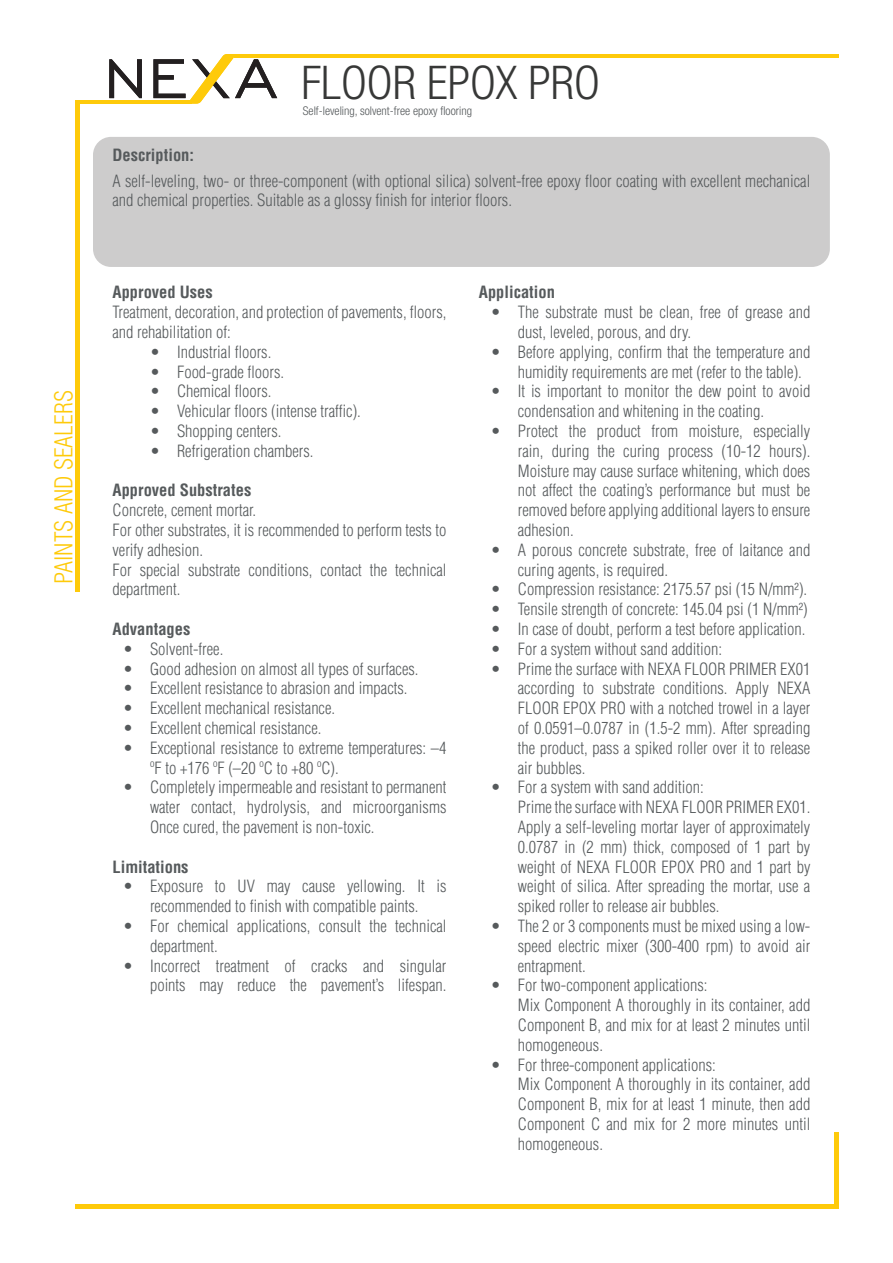
<style>
.page{position:relative;width:893px;height:1263px;background:#fff}
.page>*{position:absolute;margin:0;border:0;box-sizing:border-box;transform-origin:0 0}
.t1{font:300 condensed 46.5px "Helvetica Neue LT Com";color:#373837}
.t2{font:300 condensed 24px "Helvetica LT Std";color:#feca0a}
.t3{font:300 condensed 16.5px/19.8px "Helvetica LT Std";color:#565a5c}
.t4{font:700 condensed 16.5px "Helvetica LT Std";color:#565a5c}
.t5{font:300 condensed 12px "Helvetica Neue LT Com";color:#565a5c}
</style>
<div class="page">
<div style="left:93px;top:137px;width:737px;height:130px;background:#cdcccc;border-radius:18px"></div>
<div style="left:75px;top:1204px;width:764px;height:5px;background:#feca0a"></div>
<div style="left:834px;top:1133px;width:5px;height:76px;background:#feca0a"></div>
<svg style="left:109px;top:59px;width:33px;height:39px"></svg>
<svg style="left:153px;top:54px;width:124px;height:50px"></svg>
<hr style="left:234px;top:54px;width:605px;height:3px;background:#feca0a">
<hr style="left:75px;top:100px;width:116px;height:4px;background:#feca0a">
<div style="left:75px;top:103px;width:5px;height:489px;background:#feca0a"></div>
<p class="t2" style="left:49px;top:584px;width:195px;rotate:-90deg">PAINTS AND SEALERS</p>
<p class="t1" style="left:301px;top:56px;width:300px">FLOOR EPOX PRO</p>
<p class="t5" style="left:303px;top:104px;width:171px">Self-leveling, solvent-free epoxy flooring</p>
<p class="t4" style="left:112px;top:144px;width:83px">Description:</p>
<p class="t3" style="left:112px;top:171px;width:699px">A self-leveling, two- or three-component (with optional silica) solvent-free epoxy floor coating with excellent mechanical and chemical properties. Suitable as a glossy finish for interior floors.</p>
<p class="t4" style="left:112px;top:282px;width:102px">Approved Uses</p>
<p class="t3" style="left:112px;top:302px;width:335px">Treatment, decoration, and protection of pavements, floors, and rehabilitation of:</p>
<p class="t3" style="left:150px;top:342px;width:123px">• Industrial floors.</p>
<p class="t3" style="left:150px;top:361px;width:136px">• Food-grade floors.</p>
<p class="t3" style="left:150px;top:381px;width:123px">• Chemical floors.</p>
<p class="t3" style="left:150px;top:401px;width:212px">• Vehicular floors (intense traffic).</p>
<p class="t3" style="left:150px;top:421px;width:133px">• Shopping centers.</p>
<p class="t3" style="left:150px;top:441px;width:165px">• Refrigeration chambers.</p>
<p class="t4" style="left:112px;top:480px;width:140px">Approved Substrates</p>
<p class="t3" style="left:112px;top:500px;width:145px">Concrete, cement mortar.</p>
<p class="t3" style="left:112px;top:520px;width:335px">For other substrates, it is recommended to perform tests to verify adhesion.</p>
<p class="t3" style="left:112px;top:559px;width:335px">For special substrate conditions, contact the technical department.</p>
<p class="t4" style="left:112px;top:619px;width:79px">Advantages</p>
<p class="t3" style="left:123px;top:639px;width:102px">• Solvent-free.</p>
<p class="t3" style="left:123px;top:658px;width:297px">• Good adhesion on almost all types of surfaces.</p>
<p class="t3" style="left:123px;top:678px;width:286px">• Excellent resistance to abrasion and impacts.</p>
<p class="t3" style="left:123px;top:698px;width:214px">• Excellent mechanical resistance.</p>
<p class="t3" style="left:123px;top:718px;width:200px">• Excellent chemical resistance.</p>
<p class="t3" style="left:150px;top:738px;width:298px;text-indent:-27px">• Exceptional resistance to extreme temperatures: –4 ºF to +176 ºF (–20 ºC to +80 ºC).</p>
<p class="t3" style="left:150px;top:777px;width:298px;text-align:justify;text-indent:-27px">• Completely impermeable and resistant to permanent water contact, hydrolysis, and microorganisms Once cured, the pavement is non-toxic.</p>
<p class="t4" style="left:112px;top:856px;width:78px">Limitations</p>
<p class="t3" style="left:123px;top:876px;width:325px;text-align:center">• Exposure to UV may cause yellowing. It is recommended to finish with compatible paints.</p>
<p class="t3" style="left:150px;top:916px;width:298px;text-indent:-27px">• For chemical applications, consult the technical department.</p>
<p class="t3" style="left:123px;top:955px;width:325px;text-align:right">• Incorrect treatment of cracks and singular points may reduce the pavement’s lifespan.</p>
<p class="t4" style="left:479px;top:282px;width:78px">Application</p>
<p class="t3" style="left:518px;top:302px;width:294px;text-indent:-27px">• The substrate must be clean, free of grease and dust, leveled, porous, and dry.</p>
<p class="t3" style="left:518px;top:342px;width:294px;text-indent:-27px">• Before applying, confirm that the temperature and humidity requirements are met (refer to the table).</p>
<p class="t3" style="left:518px;top:381px;width:294px;text-indent:-27px">• It is important to monitor the dew point to avoid condensation and whitening in the coating.</p>
<p class="t3" style="left:518px;top:421px;width:294px;text-align:justify;text-indent:-27px">• Protect the product from moisture, especially rain, during the curing process (10-12 hours).<br>Moisture may cause surface whitening, which does not affect the coating’s performance but must be removed before applying additional layers to ensure adhesion.</p>
<p class="t3" style="left:518px;top:540px;width:294px;text-indent:-27px">• A porous concrete substrate, free of laitance and curing agents, is required.</p>
<p class="t3" style="left:491px;top:579px;width:318px">• Compression resistance: 2175.57 psi (15 N/mm²).</p>
<p class="t3" style="left:491px;top:599px;width:318px">• Tensile strength of concrete: 145.04 psi (1 N/mm²)</p>
<p class="t3" style="left:491px;top:619px;width:316px">• In case of doubt, perform a test before application.</p>
<p class="t3" style="left:491px;top:639px;width:233px">• For a system without sand addition:</p>
<p class="t3" style="left:518px;top:658px;width:294px;text-align:justify;text-indent:-27px">• Prime the surface with NEXA FLOOR PRIMER EX01 according to substrate conditions. Apply NEXA FLOOR EPOX PRO with a notched trowel in a layer of 0.0591–0.0787 in (1.5-2 mm). After spreading the product, pass a spiked roller over it to release air bubbles.</p>
<p class="t3" style="left:491px;top:777px;width:215px">• For a system with sand addition:</p>
<p class="t3" style="left:518px;top:797px;width:294px;text-align:justify">Prime the surface with NEXA FLOOR PRIMER EX01.<br>Apply a self-leveling mortar layer of approximately 0.0787 in (2 mm) thick, composed of 1 part by weight of NEXA FLOOR EPOX PRO and 1 part by weight of silica. After spreading the mortar, use a spiked roller to release air bubbles.</p>
<p class="t3" style="left:518px;top:916px;width:294px;text-align:justify;text-indent:-27px">• The 2 or 3 components must be mixed using a low&shy;speed electric mixer (300-400 rpm) to avoid air entrapment.</p>
<p class="t3" style="left:491px;top:975px;width:218px">• For two-component applications:</p>
<p class="t3" style="left:518px;top:995px;width:294px;text-align:justify">Mix Component A thoroughly in its container, add Component B, and mix for at least 2 minutes until homogeneous.</p>
<p class="t3" style="left:491px;top:1054px;width:226px">• For three-component applications:</p>
<p class="t3" style="left:518px;top:1074px;width:294px;text-align:justify">Mix Component A thoroughly in its container, add Component B, mix for at least 1 minute, then add Component C and mix for 2 more minutes until homogeneous.</p>
</div>
